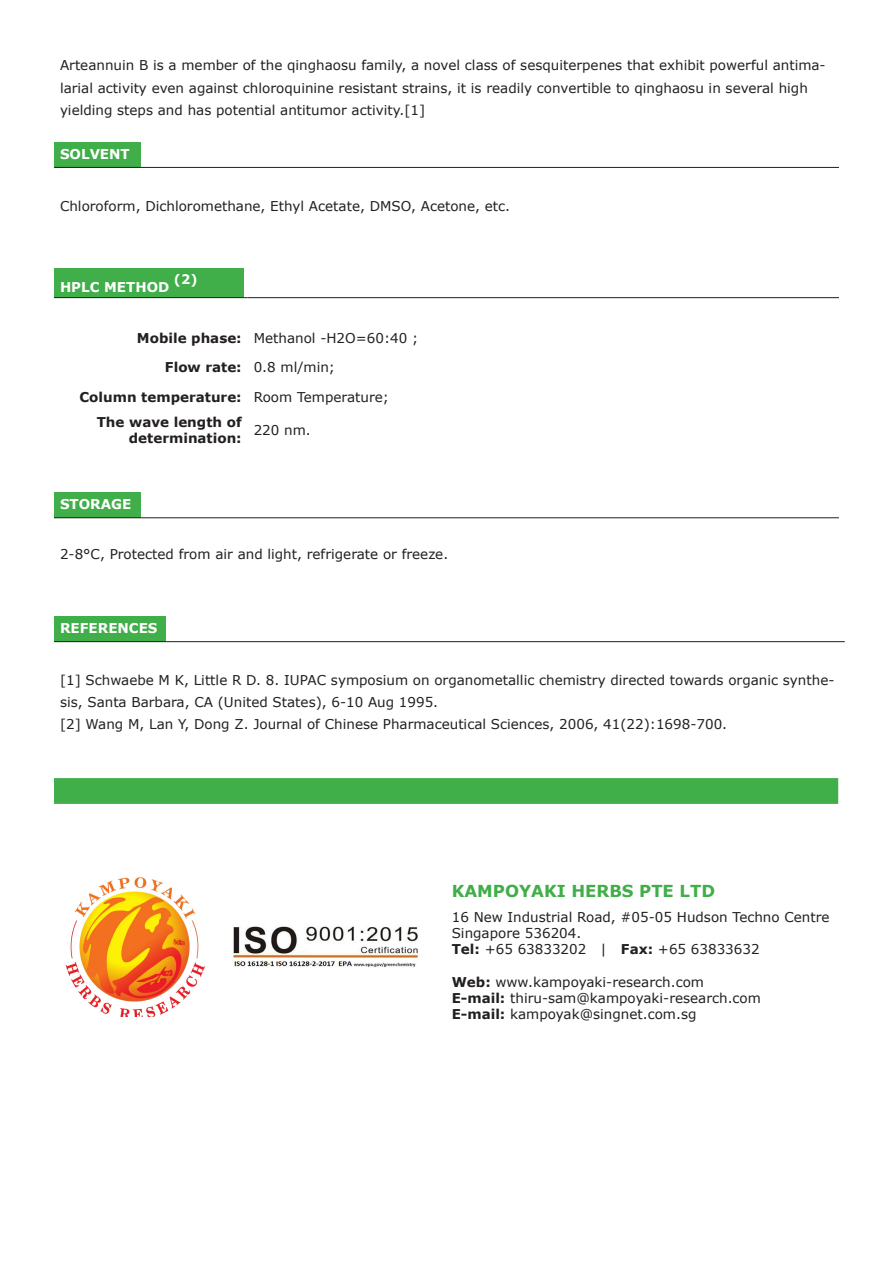
<style>
.page{position:relative;width:893px;height:1263px;background:#fff}
.page>*{position:absolute;margin:0;border:0;box-sizing:border-box;transform-origin:0 0}
.t1{font:700 16.5px "Verdana";color:#40ae49}
.t2{font:13.5px/22.2px "Verdana";color:#231f20}
.t3{font:700 13.5px/16.2px "Verdana";color:#231f20;text-align:right}
.t4{font:700 13.5px "Verdana";color:#fff}
.t5{font:700 13.05px "Verdana";color:#fff}
.s1{font-weight:700}
</style>
<div class="page">
<div style="left:54px;top:142px;width:86px;height:25px;background:#40ae49"></div>
<hr style="left:54px;top:167px;width:86px;height:1px;background:#231f20">
<hr style="left:140px;top:167px;width:699px;height:1px;background:#231f20">
<div style="left:54px;top:268px;width:189px;height:30px;background:#40ae49"></div>
<hr style="left:54px;top:297px;width:189px;height:1px;background:#231f20">
<hr style="left:248px;top:297px;width:591px;height:1px;background:#231f20">
<div style="left:54px;top:493px;width:86px;height:25px;background:#40ae49"></div>
<hr style="left:54px;top:517px;width:86px;height:1px;background:#231f20">
<hr style="left:140px;top:517px;width:699px;height:1px;background:#231f20">
<div style="left:54px;top:616px;width:112px;height:26px;background:#40ae49"></div>
<hr style="left:54px;top:641px;width:112px;height:1px;background:#231f20">
<hr style="left:166px;top:641px;width:679px;height:1px;background:#231f20">
<svg style="left:54px;top:778px;width:784px;height:26px;background:#41ae4a"></svg>
<img style="left:65px;top:877px;width:140px;height:139px">
<img style="left:232px;top:926px;width:187px;height:41px">
<p class="t2" style="left:60px;top:55px;width:767px">Arteannuin B is a member of the qinghaosu family, a novel class of sesquiterpenes that exhibit powerful antima&shy;larial activity even against chloroquinine resistant strains, it is readily convertible to qinghaosu in several high yielding steps and has potential antitumor activity.[1]</p>
<p class="t4" style="left:60px;top:145px;width:71px">SOLVENT</p>
<p class="t2" style="left:60px;top:195px;width:452px">Chloroform, Dichloromethane, Ethyl Acetate, DMSO, Acetone, etc.</p>
<p class="t4" style="left:60px;top:278px;width:111px">HPLC METHOD</p>
<p class="t5" style="left:174px;top:271px;width:25px">(2)</p>
<p class="t3" style="left:137px;top:330px;width:106px">Mobile phase:</p>
<p class="t2" style="left:254px;top:327px;width:166px">Methanol -H2O=60:40 ;</p>
<p class="t3" style="left:165px;top:360px;width:78px">Flow rate:</p>
<p class="t2" style="left:254px;top:357px;width:83px">0.8 ml/min;</p>
<p class="t3" style="left:80px;top:389px;width:164px">Column temperature:</p>
<p class="t2" style="left:254px;top:386px;width:137px">Room Temperature;</p>
<p class="t3" style="left:97px;top:414px;width:146px">The wave length of determination:</p>
<p class="t2" style="left:254px;top:420px;width:59px">220 nm.</p>
<p class="t4" style="left:60px;top:495px;width:73px">STORAGE</p>
<p class="t2" style="left:60px;top:543px;width:390px">2-8°C, Protected from air and light, refrigerate or freeze.</p>
<p class="t4" style="left:60px;top:619px;width:99px">REFERENCES</p>
<p class="t2" style="left:60px;top:669px;width:776px">[1] Schwaebe M K, Little R D. 8. IUPAC symposium on organometallic chemistry directed towards organic synthe&shy;sis, Santa Barbara, CA (United States), 6-10 Aug 1995.</p>
<p class="t2" style="left:60px;top:713px;width:669px">[2] Wang M, Lan Y, Dong Z. Journal of Chinese Pharmaceutical Sciences, 2006, 41(22):1698-700.</p>
<p class="t1" style="left:452px;top:880px;width:265px">KAMPOYAKI HERBS PTE LTD</p>
<p class="t2" style="left:452px;top:906px;width:379px">16 New Industrial Road, #05-05 Hudson Techno Centre</p>
<p class="t2" style="left:452px;top:922px;width:131px">Singapore 536204.</p>
<p class="t2" style="left:452px;top:938px;width:309px"><span class="s1">Tel:</span> +65 63833202 | <span class="s1">Fax:</span> +65 63833632</p>
<p class="t2" style="left:452px;top:971px;width:254px"><span class="s1">Web:</span> www.kampoyaki-research.com</p>
<p class="t2" style="left:452px;top:987px;width:311px"><span class="s1">E-mail:</span> thiru-sam@kampoyaki-research.com</p>
<p class="t2" style="left:452px;top:1003px;width:246px"><span class="s1">E-mail:</span> kampoyak@singnet.com.sg</p>
</div>
